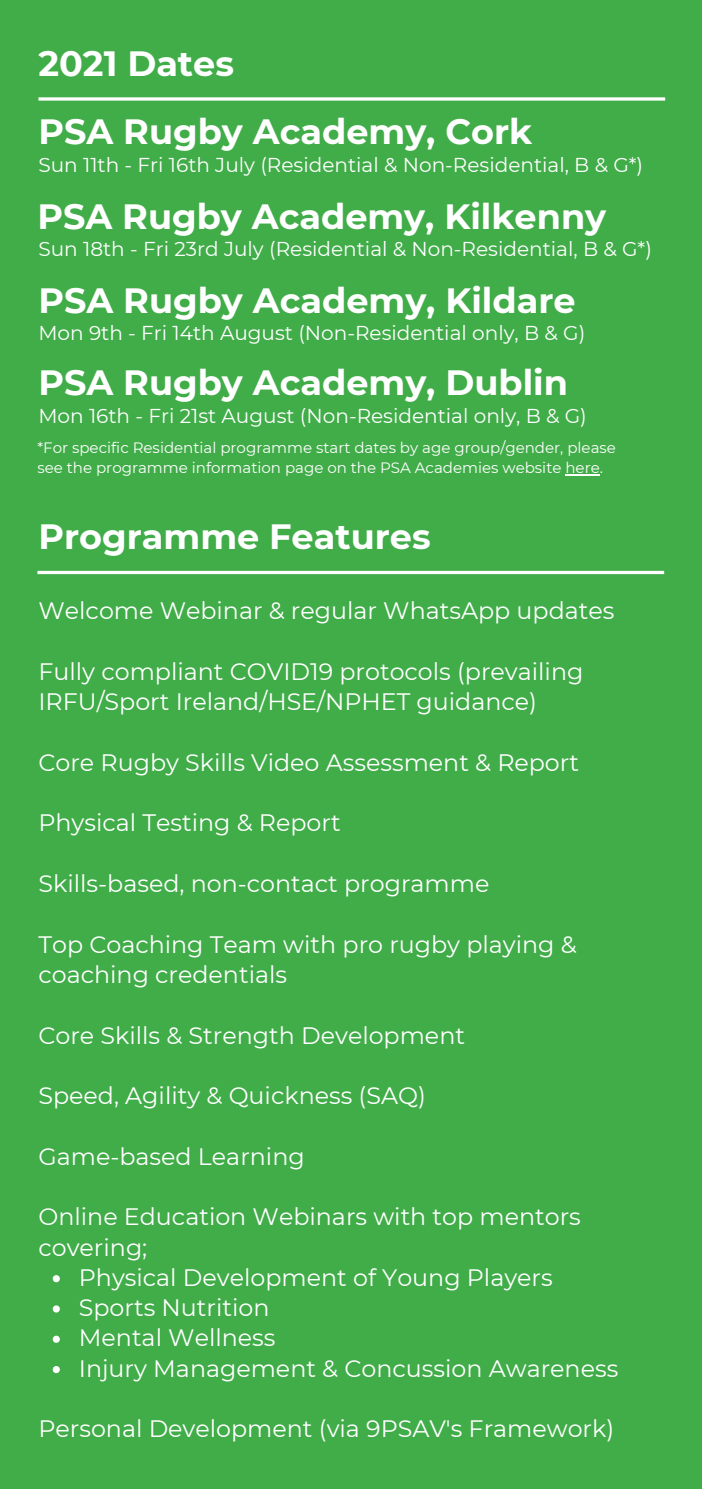
<style>
.page{position:relative;width:702px;height:1489px;background:#fff}
.page>*{position:absolute;margin:0;border:0;box-sizing:border-box;transform-origin:0 0}
.t1{font:700 35px "Montserrat";color:#fff}
.t2{font:23.75px/30.2px "Montserrat";color:#fff}
.t3{font:20px "Montserrat";color:#fff}
.t4{font:15px/19.5px "Montserrat";color:#fff}
</style>
<div class="page">
<div style="left:0;top:0;width:701px;height:1489px;background:#41ad49"></div>
<svg style="left:38px;top:97px;width:626px;height:4px"></svg>
<hr style="left:565px;top:474px;width:34px;height:2px;background:#fff">
<hr style="left:37px;top:571px;width:626px;height:3px;background:#fff">
<svg style="left:53px;top:1275px;width:7px;height:7px"></svg>
<svg style="left:53px;top:1305px;width:7px;height:7px"></svg>
<svg style="left:53px;top:1335px;width:7px;height:8px"></svg>
<svg style="left:53px;top:1366px;width:7px;height:7px"></svg>
<h1 class="t1" style="left:38px;top:42px;width:197px">2021 Dates</h1>
<h1 class="t1" style="left:38px;top:110px;width:495px">PSA Rugby Academy, Cork</h1>
<p class="t3" style="left:38px;top:153px;width:606px">Sun 11th - Fri 16th July (Residential &amp; Non-Residential, B &amp; G*)</p>
<h1 class="t1" style="left:37px;top:195px;width:570px">PSA Rugby Academy, Kilkenny</h1>
<p class="t3" style="left:38px;top:237px;width:614px">Sun 18th - Fri 23rd July (Residential &amp; Non-Residential, B &amp; G*)</p>
<h1 class="t1" style="left:38px;top:279px;width:538px">PSA Rugby Academy, Kildare</h1>
<p class="t3" style="left:38px;top:321px;width:548px">Mon 9th - Fri 14th August (Non-Residential only, B &amp; G)</p>
<h1 class="t1" style="left:38px;top:361px;width:531px">PSA Rugby Academy, Dublin</h1>
<p class="t3" style="left:38px;top:404px;width:549px">Mon 16th - Fri 21st August (Non-Residential only, B &amp; G)</p>
<p class="t4" style="left:37px;top:438px;width:579px">*For specific Residential programme start dates by age group/gender, please see the programme information page on the PSA Academies website here.</p>
<h1 class="t1" style="left:38px;top:515px;width:393px">Programme Features</h1>
<p class="t2" style="left:38px;top:596px;width:577px">Welcome Webinar &amp; regular WhatsApp updates</p>
<p class="t2" style="left:38px;top:656px;width:546px">Fully compliant COVID19 protocols (prevailing<br>IRFU/Sport Ireland/HSE/NPHET guidance)</p>
<p class="t2" style="left:38px;top:747px;width:542px">Core Rugby Skills Video Assessment &amp; Report</p>
<p class="t2" style="left:38px;top:808px;width:303px">Physical Testing &amp; Report</p>
<p class="t2" style="left:38px;top:868px;width:452px">Skills-based, non-contact programme</p>
<p class="t2" style="left:38px;top:929px;width:539px">Top Coaching Team with pro rugby playing &amp; coaching credentials</p>
<p class="t2" style="left:38px;top:1020px;width:428px">Core Skills &amp; Strength Development</p>
<p class="t2" style="left:38px;top:1080px;width:388px">Speed, Agility &amp; Quickness (SAQ)</p>
<p class="t2" style="left:38px;top:1141px;width:268px">Game-based Learning</p>
<p class="t2" style="left:38px;top:1201px;width:543px">Online Education Webinars with top mentors covering;</p>
<p class="t2" style="left:79px;top:1262px;width:540px">Physical Development of Young Players<br>Sports Nutrition<br>Mental Wellness<br>Injury Management &amp; Concussion Awareness</p>
<p class="t2" style="left:38px;top:1413px;width:577px">Personal Development (via 9PSAV's Framework)</p>
</div>
